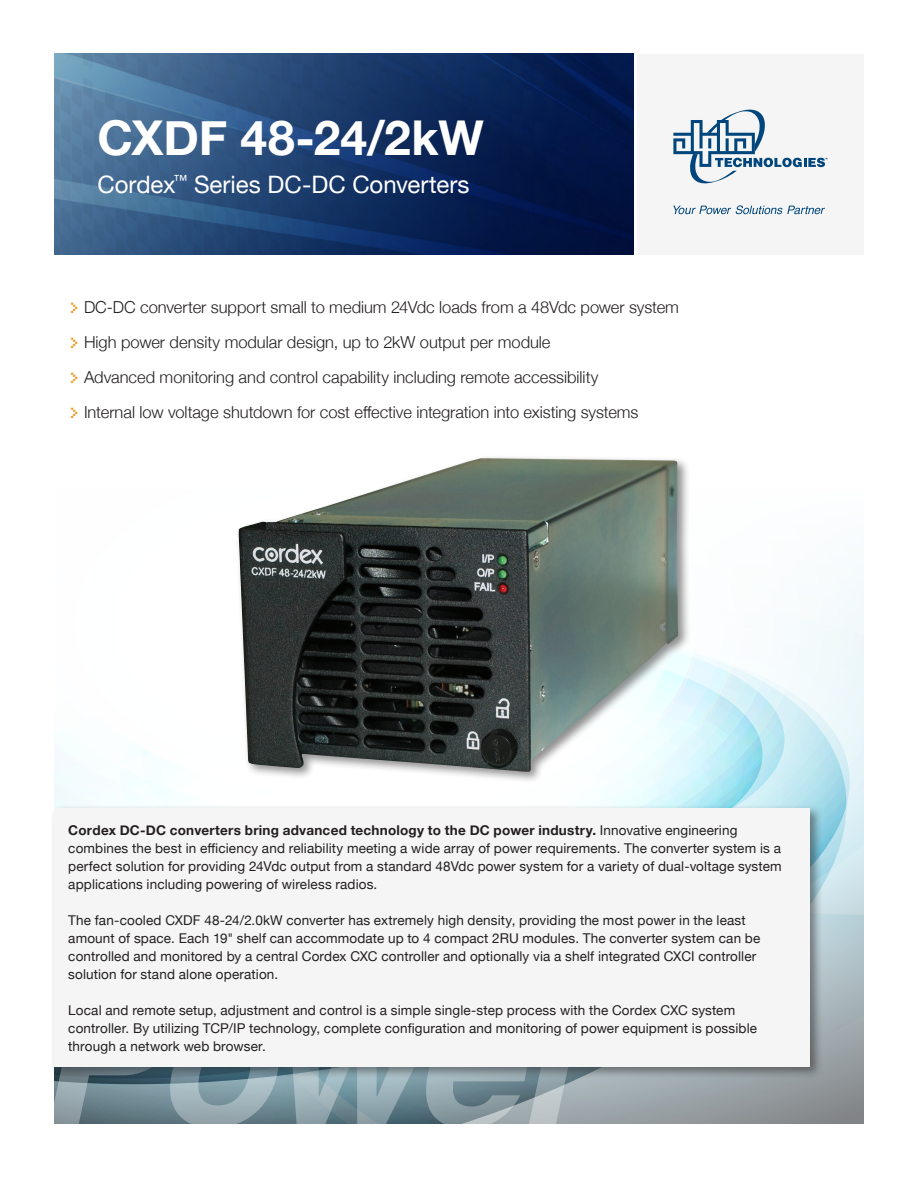
<style>
.page{position:relative;width:918px;height:1188px;background:#fff}
.page>*{position:absolute;margin:0;border:0;box-sizing:border-box;transform-origin:0 0}
.t1{font:700 48px "Helvetica Neue";color:#fff}
.t2{font:24px "Helvetica Neue";color:#fff}
.Features{font:300 16.5px "Helvetica Neue";color:#231f20}
.Introduction{font:13.5px/18px "Helvetica Neue";letter-spacing:.01em;color:#231f20}
.s1{font-family:"Silkscreen";font-weight:400;color:#e89818}
.s2{font-weight:700}
</style>
<div class="page">
<img style="left:54px;top:54px;width:580px;height:201px">
<svg style="left:280px;top:1078px;width:566px;height:45px;background:#939ba0"></svg>
<svg style="left:54px;top:678px;width:810px;height:400px"></svg>
<svg style="left:120px;top:678px;width:643px;height:126px"></svg>
<div style="left:637px;top:54px;width:227px;height:201px;background:#f5f5f6"></div>
<svg style="left:673px;top:109px;width:155px;height:75px"></svg>
<svg style="left:673px;top:205px;width:152px;height:9px"></svg>
<svg style="left:54px;top:1079px;width:226px;height:44px;background:#7e959d"></svg>
<svg style="left:290px;top:1079px;width:321px;height:44px;background:#8b9fa6"></svg>
<div style="left:50px;top:804px;width:773px;height:275px;background:#231f20;opacity:.5"></div>
<div style="left:54px;top:808px;width:756px;height:258px;background:#f5f5f6"></div>
<div style="left:235px;top:455px;width:456px;height:329px;background:#231f20;opacity:.5"></div>
<img style="left:239px;top:458px;width:439px;height:314px">
<p class="t1" style="left:98px;top:100px;width:388px">CXDF 48-24/2kW</p>
<p class="t2" style="left:98px;top:167px;width:374px">Cordex<sup>™</sup> Series DC-DC Converters</p>
<p class="Features" style="left:69px;top:294px;width:611px"><span class="s1">&gt;</span> DC-DC converter support small to medium 24Vdc loads from a 48Vdc power system</p>
<p class="Features" style="left:69px;top:329px;width:483px"><span class="s1">&gt;</span> High power density modular design, up to 2kW output per module</p>
<p class="Features" style="left:69px;top:364px;width:531px"><span class="s1">&gt;</span> Advanced monitoring and control capability including remote accessibility</p>
<p class="Features" style="left:69px;top:398px;width:571px"><span class="s1">&gt;</span> Internal low voltage shutdown for cost effective integration into existing systems</p>
<p class="Introduction" style="left:68px;top:822px;width:715px"><span class="s2">Cordex DC-DC converters bring advanced technology to the DC power industry.</span> Innovative engineering combines the best in efficiency and reliability meeting a wide array of power requirements. The converter system is a perfect solution for providing 24Vdc output from a standard 48Vdc power system for a variety of dual-voltage system applications including powering of wireless radios.</p>
<p class="Introduction" style="left:68px;top:912px;width:694px">The fan-cooled CXDF 48-24/2.0kW converter has extremely high density, providing the most power in the least amount of space. Each 19" shelf can accommodate up to 4 compact 2RU modules. The converter system can be controlled and monitored by a central Cordex CXC controller and optionally via a shelf integrated CXCI controller solution for stand alone operation.</p>
<p class="Introduction" style="left:68px;top:1002px;width:690px">Local and remote setup, adjustment and control is a simple single-step process with the Cordex CXC system controller. By utilizing TCP/IP technology, complete configuration and monitoring of power equipment is possible through a network web browser.</p>
</div>
